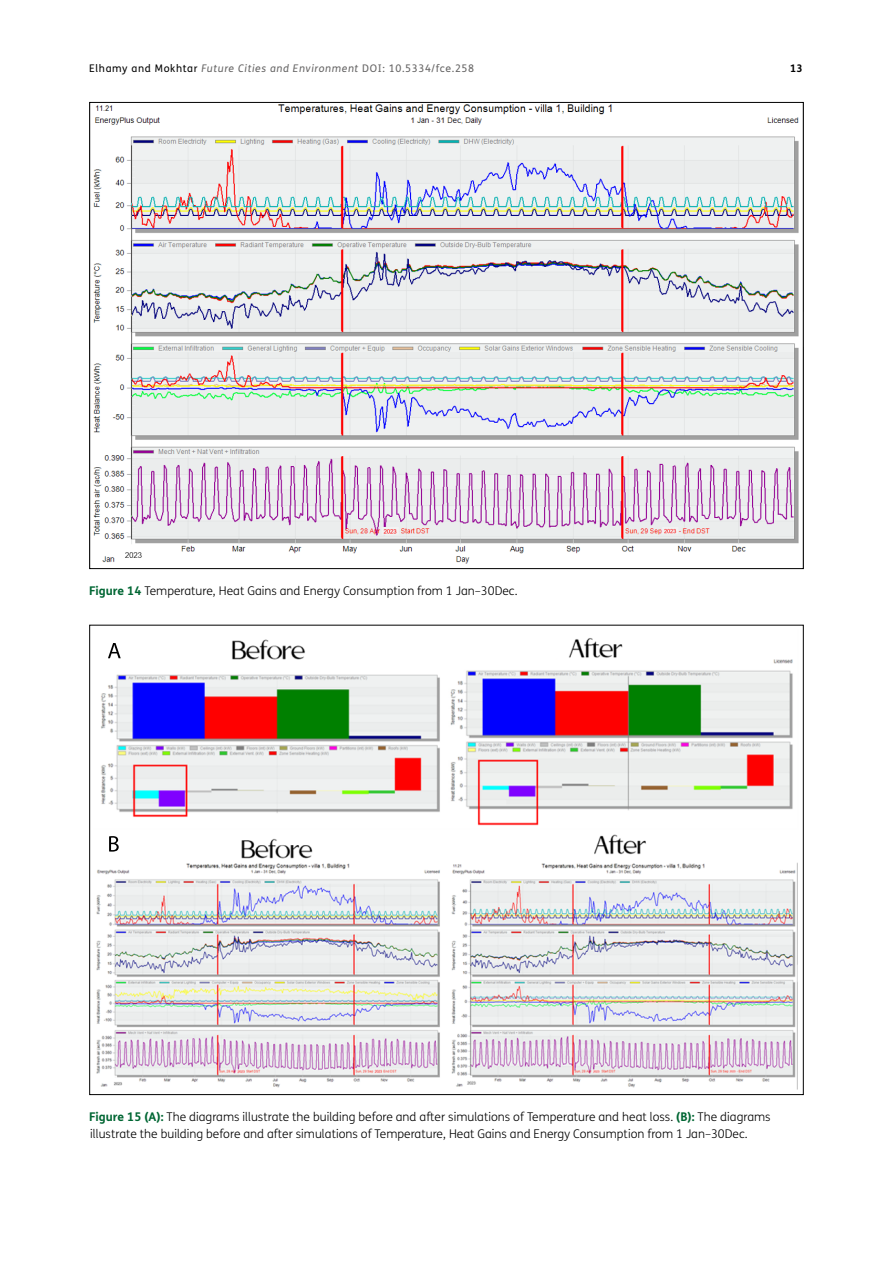
<style>
.page{position:relative;width:893px;height:1263px;background:#fff}
.page>*{position:absolute;margin:0;border:0;box-sizing:border-box;transform-origin:0 0}
.Figure_copy{font:300 12px/16.5px "FS Me";color:#000}
.t1{font:italic 10.5px "FS Me";letter-spacing:.06em;color:#646363}
.t2{font:700 10.5px "FS Me";color:#000}
.s1{font-style:normal;color:#000}
.s2{font-style:normal}
.s3{font-weight:700;color:#063}
</style>
<div class="page">
<img style="left:93px;top:104px;width:706px;height:460px">
<img style="left:96px;top:638px;width:702px;height:452px">
<img style="left:109px;top:836px;width:10px;height:16px">
<img style="left:108px;top:643px;width:13px;height:15px">
<p class="t1" style="left:89px;top:62px;width:386px"><span class="s1">Elhamy and Mokhtar</span> Future Cities and Environment <span class="s2">DOI: 10.5334/fce.258</span></p>
<p class="t2" style="left:790px;top:61px;width:14px">13</p>
<p class="Figure_copy" style="left:89px;top:583px;width:430px"><span class="s3">Figure 14</span> Temperature, Heat Gains and Energy Consumption from 1 Jan–30Dec.</p>
<p class="Figure_copy" style="left:89px;top:1109px;width:683px"><span class="s3">Figure 15 (A):</span> The diagrams illustrate the building before and after simulations of Temperature and heat loss. <span class="s3">(B):</span> The diagrams illustrate the building before and after simulations of Temperature, Heat Gains and Energy Consumption from 1 Jan–30Dec.</p>
</div>
